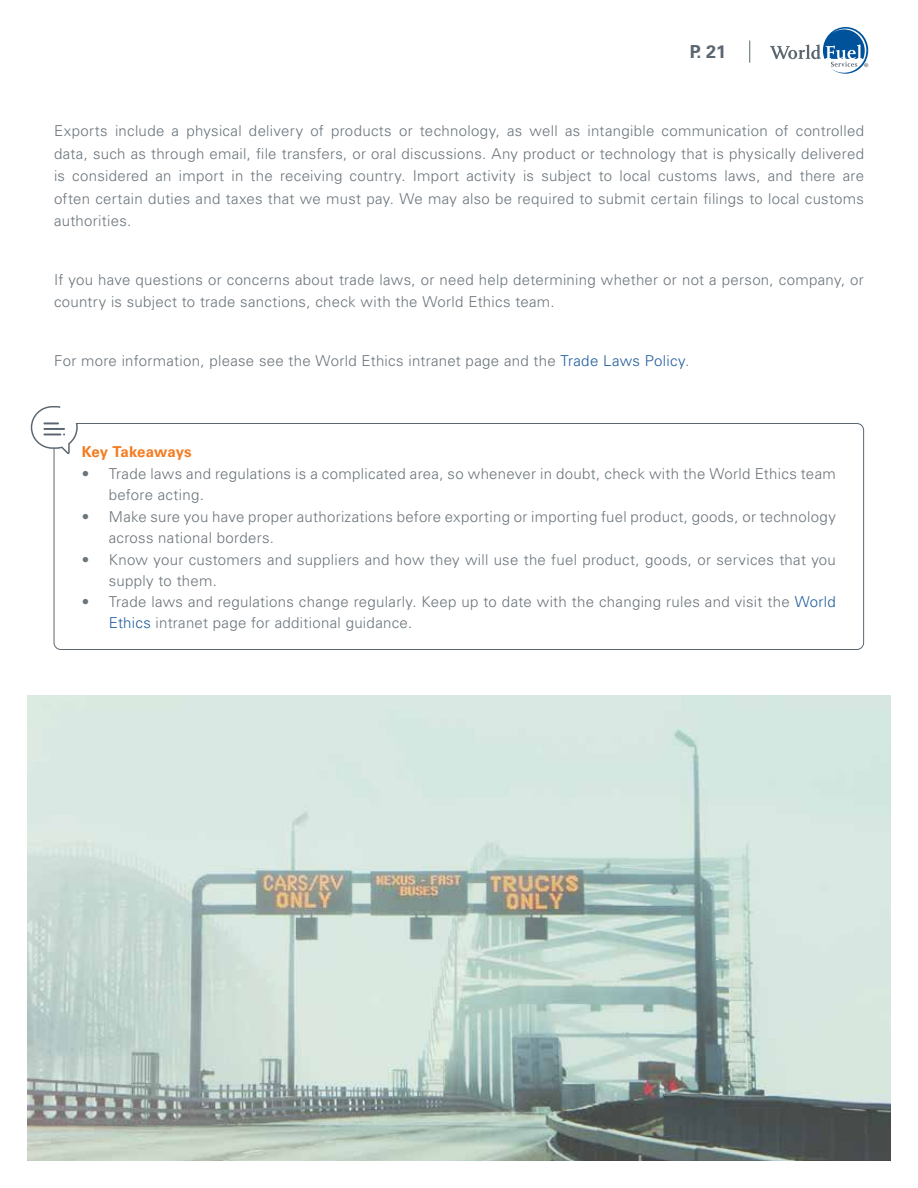
<style>
.page{position:relative;width:918px;height:1188px;background:#fff}
.page>*{position:absolute;margin:0;border:0;box-sizing:border-box;transform-origin:0 0}
.t1{font:700 18px "Univers LT Std";color:#5b6670}
.t2{font:300 15px/22.5px "Univers LT Std";letter-spacing:.02em;color:#6b757c}
.t3{font:700 15px "Univers LT Std";color:#f47b20}
.s1{color:#215e9e}
</style>
<div class="page">
<svg style="left:770px;top:27px;width:98px;height:47px"></svg>
<svg style="left:749px;top:41px;width:1px;height:22px"></svg>
<div style="left:54px;top:423px;width:810px;height:227px;border:1px solid #5b6670;border-radius:7px"></div>
<svg style="left:31px;top:406px;width:47px;height:48px"></svg>
<img style="left:27px;top:696px;width:864px;height:465px">
<p class="t1" style="left:690px;top:41px;width:38px">P. 21</p>
<p class="t2" style="left:54px;top:120px;width:812px;text-align:justify">Exports include a physical delivery of products or technology, as well as intangible communication of controlled data, such as through email, file transfers, or oral discussions. Any product or technology that is physically delivered is considered an import in the receiving country. Import activity is subject to local customs laws, and there are often certain duties and taxes that we must pay. We may also be required to submit certain filings to local customs authorities.</p>
<p class="t2" style="left:54px;top:268px;width:811px">If you have questions or concerns about trade laws, or need help determining whether or not a person, company, or country is subject to trade sanctions, check with the World Ethics team.</p>
<p class="t2" style="left:54px;top:349px;width:637px">For more information, please see the World Ethics intranet page and the <span class="s1">Trade Laws Policy</span>.</p>
<p class="t3" style="left:82px;top:443px;width:112px">Key Takeaways</p>
<p class="t2" style="left:109px;top:463px;width:729px;line-height:21px;text-indent:-27px">• Trade laws and regulations is a complicated area, so whenever in doubt, check with the World Ethics team before acting.</p>
<p class="t2" style="left:109px;top:506px;width:729px;line-height:21px;text-indent:-27px">• Make sure you have proper authorizations before exporting or importing fuel product, goods, or technology across national borders.</p>
<p class="t2" style="left:109px;top:549px;width:729px;line-height:21px;text-indent:-27px">• Know your customers and suppliers and how they will use the fuel product, goods, or services that you supply to them.</p>
<p class="t2" style="left:109px;top:592px;width:729px;line-height:21px;text-indent:-27px">• Trade laws and regulations change regularly. Keep up to date with the changing rules and visit the <span class="s1">World<br>Ethics</span> intranet page for additional guidance.</p>
</div>
